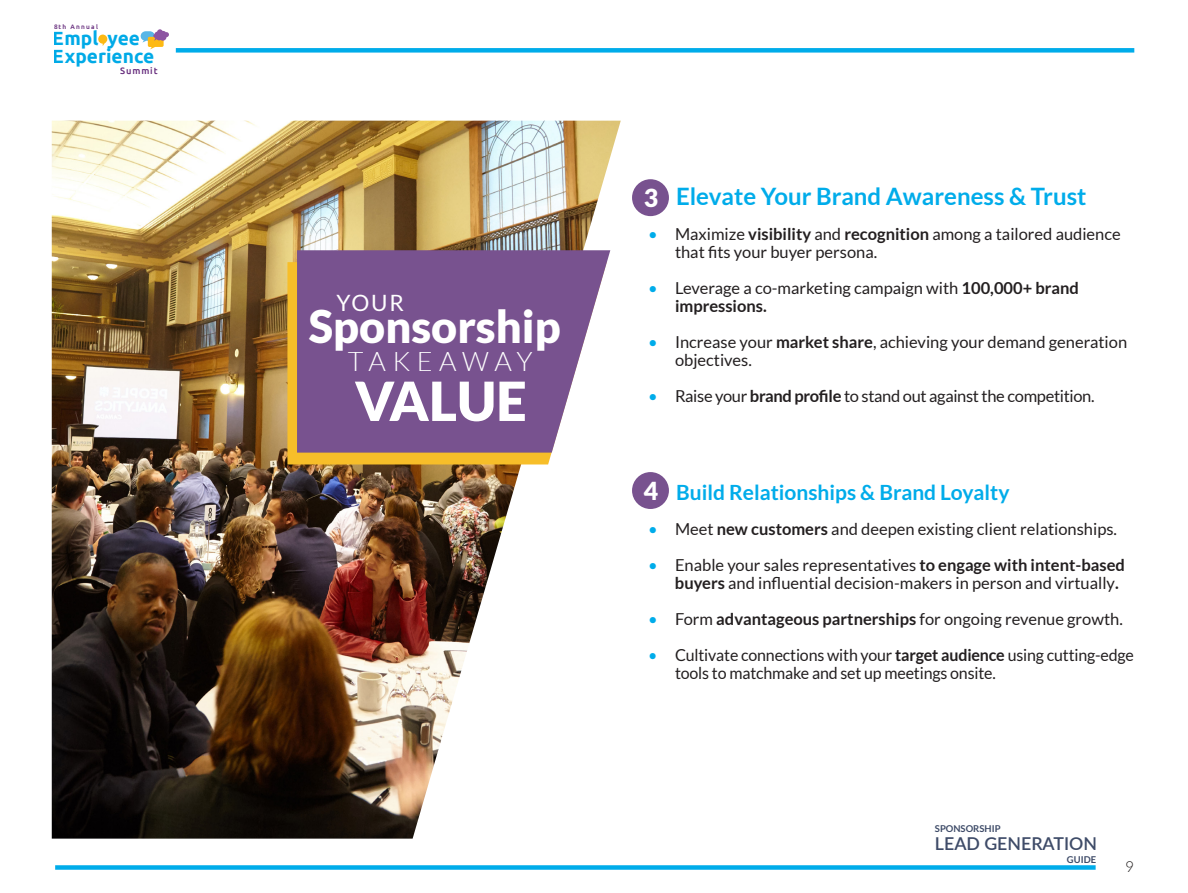
<style>
.page{position:relative;width:1188px;height:893px;background:#fff}
.page>*{position:absolute;margin:0;border:0;box-sizing:border-box;transform-origin:0 0}
.t1{font:900 54px "Lato";color:#fff}
.t2{font:900 45px "Lato";color:#fff}
.t3{font:300 27px "Lato";letter-spacing:.21em;color:#fff}
.t4{font:900 24.75px "Lato";color:#fff}
.t5{font:700 24px "Lato";color:#00acea}
.t6{font:22.5px "Lato";color:#fff}
.t7{font:700 21px "Lato";color:#00acea}
.t8{font:700 19.05px/18px "Ubuntu";color:#00aae7}
.t9{font:600 17.7px "Lato";color:#3e4b68}
.t10{font:16.5px/18px "Lato";color:#231f20}
.t11{font:16.5px "Lato";letter-spacing:-.02em;color:#231f20}
.t12{font:300 15px "Lato";color:#201d1d}
.t13{font:700 9.45px "Lato";color:#3e4b68}
.t14{font:500 9.3px "Ubuntu";letter-spacing:.1em;color:#652b7c}
.t15{font:500 6.45px "Ubuntu";letter-spacing:.2em;color:#652b7c}
.s1{color:#00acea}
.s2{font-weight:700}
</style>
<div class="page">
<svg style="left:98px;top:35px;width:9px;height:11px"></svg>
<svg style="left:141px;top:29px;width:28px;height:20px"></svg>
<div style="left:176px;top:48px;width:958px;height:5px;background:#00acea"></div>
<div style="left:55px;top:865px;width:1041px;height:5px;background:#00acea"></div>
<img style="left:52px;top:121px;width:569px;height:718px">
<div style="left:632px;top:179px;width:37px;height:37px;background:#78528f;border-radius:50%"></div>
<div style="left:632px;top:472px;width:37px;height:37px;background:#78528f;border-radius:50%"></div>
<svg style="left:287px;top:262px;width:320px;height:202px;background:#f6c442"></svg>
<svg style="left:297px;top:250px;width:313px;height:203px;background:#846299"></svg>
<p class="t15" style="left:54px;top:22px;width:45px">8th Annual</p>
<p class="t8" style="left:53px;top:29px;width:103px">Empl yee<br>Experience</p>
<p class="t14" style="left:120px;top:65px;width:39px">Summit</p>
<p class="t6" style="left:337px;top:290px;width:69px">YOUR</p>
<p class="t2" style="left:309px;top:300px;width:253px">Sponsorship</p>
<p class="t3" style="left:348px;top:347px;width:186px">TAKEAWAY</p>
<p class="t1" style="left:355px;top:370px;width:173px">VALUE</p>
<h3 class="t4" style="left:644px;top:183px;width:16px">3</h3>
<p class="t5" style="left:676px;top:183px;width:412px">Elevate Your Brand Awareness &amp; Trust</p>
<p class="t10" style="left:675px;top:225px;width:447px;text-indent:-27px"><span class="s1">•</span> Maximize <span class="s2">visibility</span> and <span class="s2">recognition</span> among a tailored audience that fits your buyer persona.</p>
<p class="t10" style="left:675px;top:279px;width:405px;text-indent:-27px"><span class="s1">•</span> Leverage a co-marketing campaign with <span class="s2">100,000+ brand impressions.</span></p>
<p class="t10" style="left:675px;top:333px;width:454px;text-indent:-27px"><span class="s1">•</span> Increase your <span class="s2">market share</span>, achieving your demand generation objectives.</p>
<p class="t11" style="left:648px;top:387px;width:448px"><span class="s1">•</span> Raise your <span class="s2">brand profile</span> to stand out against the competition.</p>
<h3 class="t4" style="left:644px;top:476px;width:16px">4</h3>
<p class="t7" style="left:676px;top:481px;width:335px">Build Relationships &amp; Brand Loyalty</p>
<p class="t10" style="left:648px;top:520px;width:471px"><span class="s1">•</span> Meet <span class="s2">new customers</span> and deepen existing client relationships.</p>
<p class="t10" style="left:675px;top:556px;width:451px;text-indent:-27px"><span class="s1">•</span> Enable your sales representatives <span class="s2">to engage with intent-based buyers</span> and influential decision-makers in person and virtually<span class="s2">.</span></p>
<p class="t10" style="left:648px;top:610px;width:476px"><span class="s1">•</span> Form <span class="s2">advantageous partnerships</span> for ongoing revenue growth.</p>
<p class="t10" style="left:675px;top:646px;width:460px;text-indent:-27px"><span class="s1">•</span> Cultivate connections with your <span class="s2">target audience</span> using cutting-edge tools to matchmake and set up meetings onsite.</p>
<p class="t13" style="left:935px;top:823px;width:67px">SPONSORSHIP</p>
<p class="t9" style="left:935px;top:831px;width:164px">LEAD GENERATION</p>
<p class="t13" style="left:1067px;top:854px;width:31px">GUIDE</p>
<p class="t12" style="left:1125px;top:859px;width:10px">9</p>
</div>
